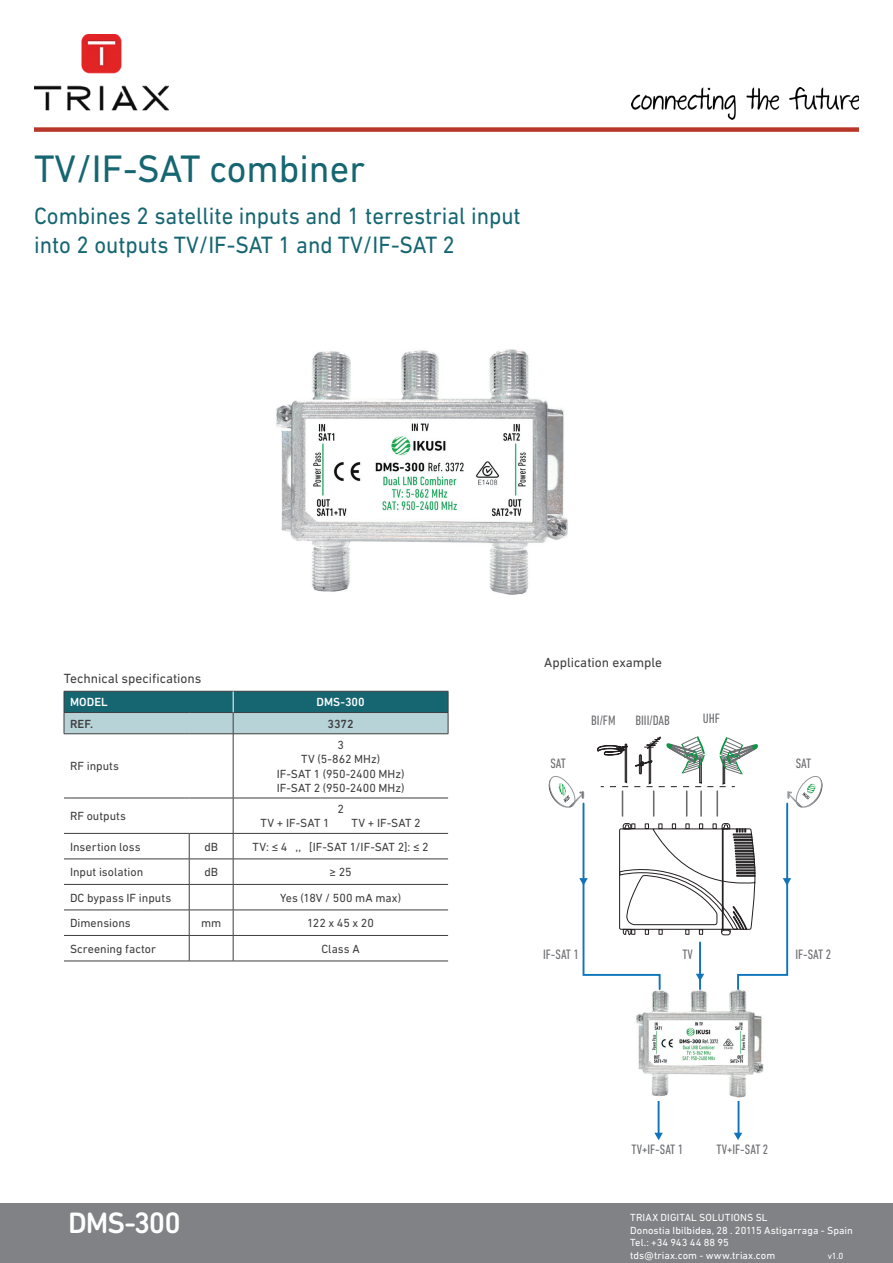
<style>
.page{position:relative;width:893px;height:1263px;background:#fff}
.page>*{position:absolute;margin:0;border:0;box-sizing:border-box;transform-origin:0 0}
.t1{font:39px "DIN Next LT Pro";color:#166672}
.t2{font:500 30px "DIN Next Rounded LT Pro";letter-spacing:-.035em;color:#fff}
.t3{font:24px/28.8px "DIN Next LT Pro";color:#166672;scale:.95 1}
.t4{font:condensed 13.8px "DIN Next LT Pro";color:#6c6d70}
.t5{font:13.5px "DIN Next LT Pro";color:#3e3e3f}
.t6{font:12px/14.4px "DIN Next LT Pro";color:#3e3e3f;text-align:center}
.t7{font:500 12px "DIN Next LT Pro";letter-spacing:.01em;color:#fff}
.t8{font:500 12px "DIN Next LT Pro";color:#3e3e3f}
.t9{font:10.5px/12.6px "DIN Next LT Pro";letter-spacing:.005em;color:#fff}
.t10{font:9px "DIN Next LT Pro";color:#fff}
</style>
<div class="page">
<div style="left:0;top:1203px;width:893px;height:60px;background:#808285"></div>
<hr style="left:233px;top:734px;width:1px;height:64px;background:#3e3e3f">
<hr style="left:64px;top:798px;width:125px;height:1px;background:#3e3e3f">
<hr style="left:189px;top:798px;width:44px;height:1px;background:#3e3e3f">
<hr style="left:233px;top:798px;width:215px;height:1px;background:#3e3e3f">
<hr style="left:233px;top:798px;width:1px;height:35px;background:#3e3e3f">
<hr style="left:64px;top:833px;width:125px;height:1px;background:#3e3e3f">
<hr style="left:189px;top:833px;width:44px;height:1px;background:#3e3e3f">
<hr style="left:233px;top:833px;width:215px;height:1px;background:#3e3e3f">
<hr style="left:64px;top:859px;width:125px;height:1px;background:#3e3e3f">
<hr style="left:189px;top:859px;width:44px;height:1px;background:#3e3e3f">
<hr style="left:233px;top:859px;width:215px;height:1px;background:#3e3e3f">
<hr style="left:64px;top:884px;width:125px;height:1px;background:#3e3e3f">
<hr style="left:189px;top:884px;width:44px;height:1px;background:#3e3e3f">
<hr style="left:233px;top:884px;width:215px;height:1px;background:#3e3e3f">
<hr style="left:64px;top:910px;width:125px;height:1px;background:#3e3e3f">
<hr style="left:189px;top:910px;width:44px;height:1px;background:#3e3e3f">
<hr style="left:233px;top:910px;width:215px;height:1px;background:#3e3e3f">
<hr style="left:64px;top:935px;width:125px;height:1px;background:#3e3e3f">
<hr style="left:189px;top:935px;width:44px;height:1px;background:#3e3e3f">
<svg style="left:189px;top:834px;width:1px;height:127px"></svg>
<hr style="left:233px;top:935px;width:215px;height:1px;background:#3e3e3f">
<svg style="left:233px;top:834px;width:1px;height:127px"></svg>
<hr style="left:64px;top:961px;width:125px;height:1px;background:#3e3e3f">
<hr style="left:189px;top:961px;width:44px;height:1px;background:#3e3e3f">
<hr style="left:233px;top:961px;width:215px;height:1px;background:#3e3e3f">
<svg style="left:64px;top:691px;width:385px;height:43px;background:#64979f"></svg>
<img style="left:276px;top:349px;width:292px;height:246px">
<hr style="left:738px;top:1098px;width:1px;height:38px;background:#1074bc">
<hr style="left:658px;top:1098px;width:1px;height:38px;background:#1074bc">
<img style="left:636px;top:991px;width:128px;height:110px">
<svg style="left:654px;top:1133px;width:9px;height:7px"></svg>
<svg style="left:734px;top:1133px;width:8px;height:7px"></svg>
<svg style="left:548px;top:736px;width:275px;height:255px"></svg>
<img style="left:632px;top:88px;width:227px;height:31px">
<img style="left:34px;top:34px;width:134px;height:77px">
<div style="left:34px;top:127px;width:825px;height:5px;background:#b93728"></div>
<h1 class="t1" style="left:34px;top:147px;width:332px">TV/IF-SAT combiner</h1>
<h3 class="t3" style="left:34px;top:201px;width:514px">Combines 2 satellite inputs and 1 terrestrial input into 2 outputs TV/IF-SAT 1 and TV/IF-SAT 2</h3>
<p class="t5" style="left:64px;top:671px;width:139px">Technical specifications</p>
<p class="t7" style="left:70px;top:695px;width:39px">MODEL</p>
<p class="t7" style="left:316px;top:695px;width:50px">DMS-300</p>
<p class="t8" style="left:70px;top:717px;width:25px">REF.</p>
<p class="t8" style="left:328px;top:717px;width:28px">3372</p>
<p class="t6" style="left:70px;top:759px;width:51px">RF inputs</p>
<p class="t6" style="left:277px;top:737px;width:129px">3<br>TV (5-862 MHz)<br>IF-SAT 1 (950-2400 MHz)<br>IF-SAT 2 (950-2400 MHz)</p>
<p class="t6" style="left:70px;top:809px;width:58px">RF outputs</p>
<p class="t6" style="left:337px;top:801px;width:8px">2</p>
<p class="t6" style="left:260px;top:816px;width:71px">TV + IF-SAT 1</p>
<p class="t6" style="left:352px;top:816px;width:71px">TV + IF-SAT 2</p>
<p class="t6" style="left:70px;top:839px;width:72px">Insertion loss</p>
<p class="t6" style="left:204px;top:839px;width:15px">dB</p>
<p class="t6" style="left:252px;top:839px;width:178px">TV: ≤ 4 ,, [IF-SAT 1/IF-SAT 2]: ≤ 2</p>
<p class="t6" style="left:70px;top:865px;width:75px">Input isolation</p>
<p class="t6" style="left:204px;top:865px;width:15px">dB</p>
<p class="t6" style="left:330px;top:865px;width:23px">≥ 25</p>
<p class="t6" style="left:70px;top:890px;width:103px">DC bypass IF inputs</p>
<p class="t6" style="left:280px;top:890px;width:123px">Yes (18V / 500 mA max)</p>
<p class="t6" style="left:70px;top:916px;width:62px">Dimensions</p>
<p class="t6" style="left:201px;top:916px;width:22px">mm</p>
<p class="t6" style="left:307px;top:916px;width:68px">122 x 45 x 20</p>
<p class="t6" style="left:70px;top:941px;width:88px">Screening factor</p>
<p class="t6" style="left:321px;top:941px;width:40px">Class A</p>
<h2 class="t2" style="left:68px;top:1205px;width:114px">DMS-300</h2>
<p class="t5" style="left:544px;top:655px;width:119px">Application example</p>
<p class="t4" style="left:591px;top:713px;width:26px">BI/FM</p>
<p class="t4" style="left:635px;top:713px;width:36px">BIII/DAB</p>
<p class="t4" style="left:703px;top:710px;width:19px">UHF</p>
<p class="t4" style="left:550px;top:755px;width:17px">SAT</p>
<p class="t4" style="left:796px;top:755px;width:17px">SAT</p>
<p class="t4" style="left:543px;top:946px;width:37px">IF-SAT 1</p>
<p class="t4" style="left:682px;top:946px;width:12px">TV</p>
<p class="t4" style="left:795px;top:946px;width:37px">IF-SAT 2</p>
<p class="t4" style="left:632px;top:1141px;width:53px">TV+IF-SAT 1</p>
<p class="t4" style="left:717px;top:1141px;width:53px">TV+IF-SAT 2</p>
<p class="t9" style="left:630px;top:1211px;width:224px">TRIAX DIGITAL SOLUTIONS SL<br>Donostia Ibilbidea, 28 . 20115 Astigarraga - Spain<br>Tel.: +34 943 44 88 95<br>tds@triax.com - www.triax.com</p>
<p class="t10" style="left:828px;top:1250px;width:17px">v1.0</p>
</div>
